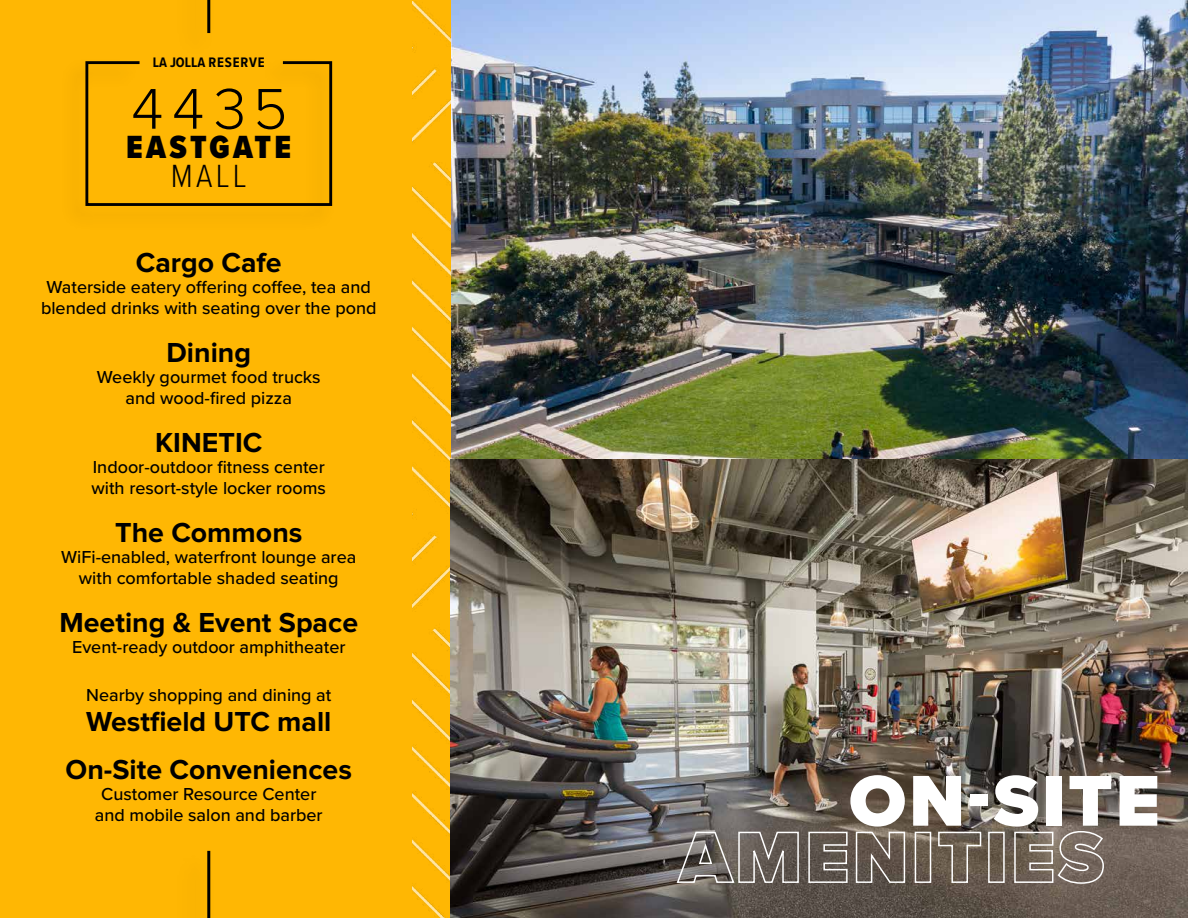
<style>
.page{position:relative;width:1188px;height:918px;background:#fff}
.page>*{position:absolute;margin:0;border:0;box-sizing:border-box;transform-origin:0 0}
.t1{font:900 74.55px/56.6px "Proxima Nova";letter-spacing:.04em;color:#fff}
.t2{font:300 59.4px "Proxima Nova";color:#000}
.t3{font:900 33.3px "Proxima Nova Cond";letter-spacing:.095em;color:#000}
.t4{font:300 33.3px "Proxima Nova Cond";color:#000}
.t5{font:700 28.5px/48px "Proxima Nova";color:#000;text-align:center}
.t6{font:500 18px/21px "Proxima Nova";color:#000;text-align:center}
.t7{font:700 14.25px "Proxima Nova Cond";letter-spacing:.05em;color:#000}
</style>
<div class="page">
<img style="left:451px;top:0;width:737px;height:459px">
<div style="left:0;top:0;width:451px;height:918px;background:#ffb703"></div>
<img style="left:413px;top:2px;width:38px;height:916px">
<svg style="left:85px;top:61px;width:248px;height:145px"></svg>
<img style="left:451px;top:459px;width:737px;height:459px">
<div style="left:173px;top:0;width:44px;height:64px;background:#feb602"></div>
<hr style="left:207px;top:0;width:3px;height:33px;background:#000">
<hr style="left:207px;top:851px;width:3px;height:67px;background:#000">
<p class="t7" style="left:153px;top:52px;width:113px">LA JOLLA RESERVE</p>
<h2 class="t2" style="left:130px;top:82px;width:159px">4435</h2>
<h3 class="t3" style="left:126px;top:123px;width:167px">EASTGATE</h3>
<h3 class="t4" style="left:171px;top:151px;width:77px">MALL</h3>
<h3 class="t5" style="left:136px;top:240px;width:147px">Cargo Cafe</h3>
<p class="t6" style="left:41px;top:276px;width:337px">Waterside eatery offering coffee, tea and blended drinks with seating over the pond</p>
<h3 class="t5" style="left:167px;top:330px;width:86px">Dining</h3>
<p class="t6" style="left:97px;top:366px;width:225px">Weekly gourmet food trucks and wood-fired pizza</p>
<h3 class="t5" style="left:155px;top:420px;width:109px">KINETIC</h3>
<p class="t6" style="left:92px;top:456px;width:236px;text-align:left">Indoor-outdoor fitness center with resort-style locker rooms</p>
<h3 class="t5" style="left:115px;top:510px;width:189px">The Commons</h3>
<p class="t6" style="left:61px;top:546px;width:297px">WiFi-enabled, waterfront lounge area with comfortable shaded seating</p>
<h3 class="t5" style="left:59px;top:600px;width:300px">Meeting &amp; Event Space</h3>
<p class="t6" style="left:72px;top:636px;width:275px">Event-ready outdoor amphitheater</p>
<p class="t6" style="left:86px;top:684px;width:247px">Nearby shopping and dining at</p>
<h3 class="t5" style="left:66px;top:699px;width:288px">Westfield UTC mall<br>On-Site Conveniences</h3>
<p class="t6" style="left:95px;top:783px;width:229px">Customer Resource Center and mobile salon and barber</p>
<h1 class="t1" style="left:679px;top:772px;width:482px;text-indent:170px">ON-SITE<br>AMENITIES</h1>
</div>
